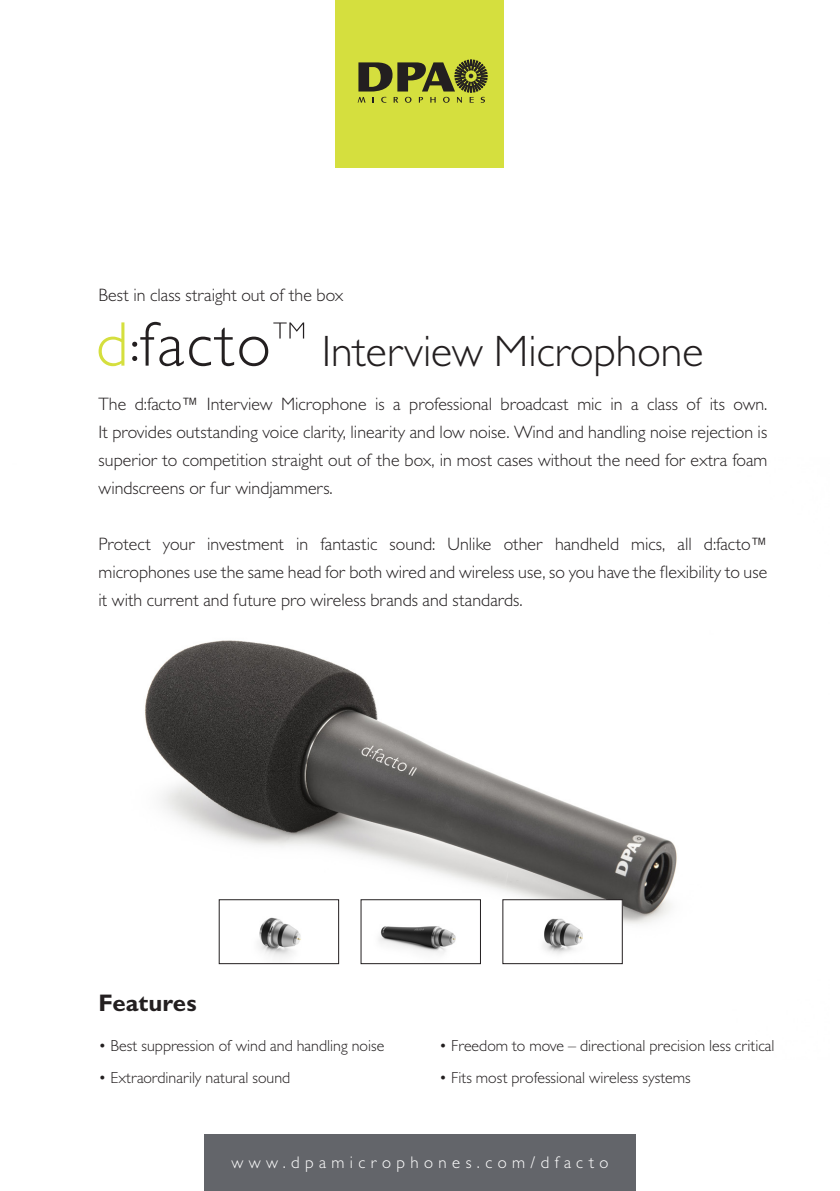
<style>
.page{position:relative;width:840px;height:1191px;background:#fff}
.page>*{position:absolute;margin:0;border:0;box-sizing:border-box;transform-origin:0 0}
.t1{font:300 44.2px "Gill Sans MT Pro";color:#231f20}
.t2{font:700 24px "Gill Sans MT Pro";color:#231f20}
.t3{font:300 18px/28px "Gill Sans MT Pro";color:#231f20;text-align:justify}
.t4{font:300 16.8px "Gill Sans MT Pro";letter-spacing:.32em;color:#fff}
.t5{font:300 16px "Gill Sans MT Pro";color:#231f20}
</style>
<div class="page">
<img style="left:145px;top:640px;width:532px;height:325px">
<svg style="left:98px;top:322px;width:26px;height:44px"></svg>
<svg style="left:132px;top:322px;width:172px;height:44px"></svg>
<div style="left:204px;top:1134px;width:431px;height:57px;background:#63656a"></div>
<div style="left:336px;top:0;width:167px;height:168px;background:#d5df3e"></div>
<svg style="left:357px;top:60px;width:130px;height:43px"></svg>
<div style="left:502px;top:899px;width:120px;height:64px;background:#fff"></div>
<img style="left:543px;top:918px;width:40px;height:36px">
<div style="left:502px;top:899px;width:120px;height:65px;border:1px solid #231f20"></div>
<div style="left:219px;top:899px;width:119px;height:64px;background:#fff"></div>
<img style="left:258px;top:917px;width:43px;height:41px">
<div style="left:219px;top:899px;width:120px;height:65px;border:1px solid #231f20"></div>
<img style="left:362px;top:901px;width:116px;height:61px">
<div style="left:360px;top:899px;width:120px;height:65px;border:1px solid #231f20"></div>
<p class="t3" style="left:98px;top:281px;width:246px">Best in class straight out of the box</p>
<p class="t1" style="left:321px;top:324px;width:383px">Interview Microphone</p>
<p class="t3" style="left:98px;top:389px;width:670px">The d:facto™ Interview Microphone is a professional broadcast mic in a class of its own.<br>It provides outstanding voice clarity, linearity and low noise. Wind and handling noise rejection is superior to competition straight out of the box, in most cases without the need for extra foam windscreens or fur windjammers.</p>
<p class="t3" style="left:98px;top:529px;width:670px">Protect your investment in fantastic sound: Unlike other handheld mics, all d:facto™ microphones use the same head for both wired and wireless use, so you have the flexibility to use it with current and future pro wireless brands and standards.</p>
<p class="t2" style="left:98px;top:987px;width:99px">Features</p>
<p class="t5" style="left:98px;top:1036px;width:287px">• Best suppression of wind and handling noise</p>
<p class="t5" style="left:98px;top:1068px;width:193px">• Extraordinarily natural sound</p>
<p class="t5" style="left:439px;top:1036px;width:337px">• Freedom to move – directional precision less critical</p>
<p class="t5" style="left:439px;top:1068px;width:253px">• Fits most professional wireless systems</p>
<p class="t4" style="left:231px;top:1151px;width:378px">www.dpamicrophones.com/dfacto</p>
</div>
